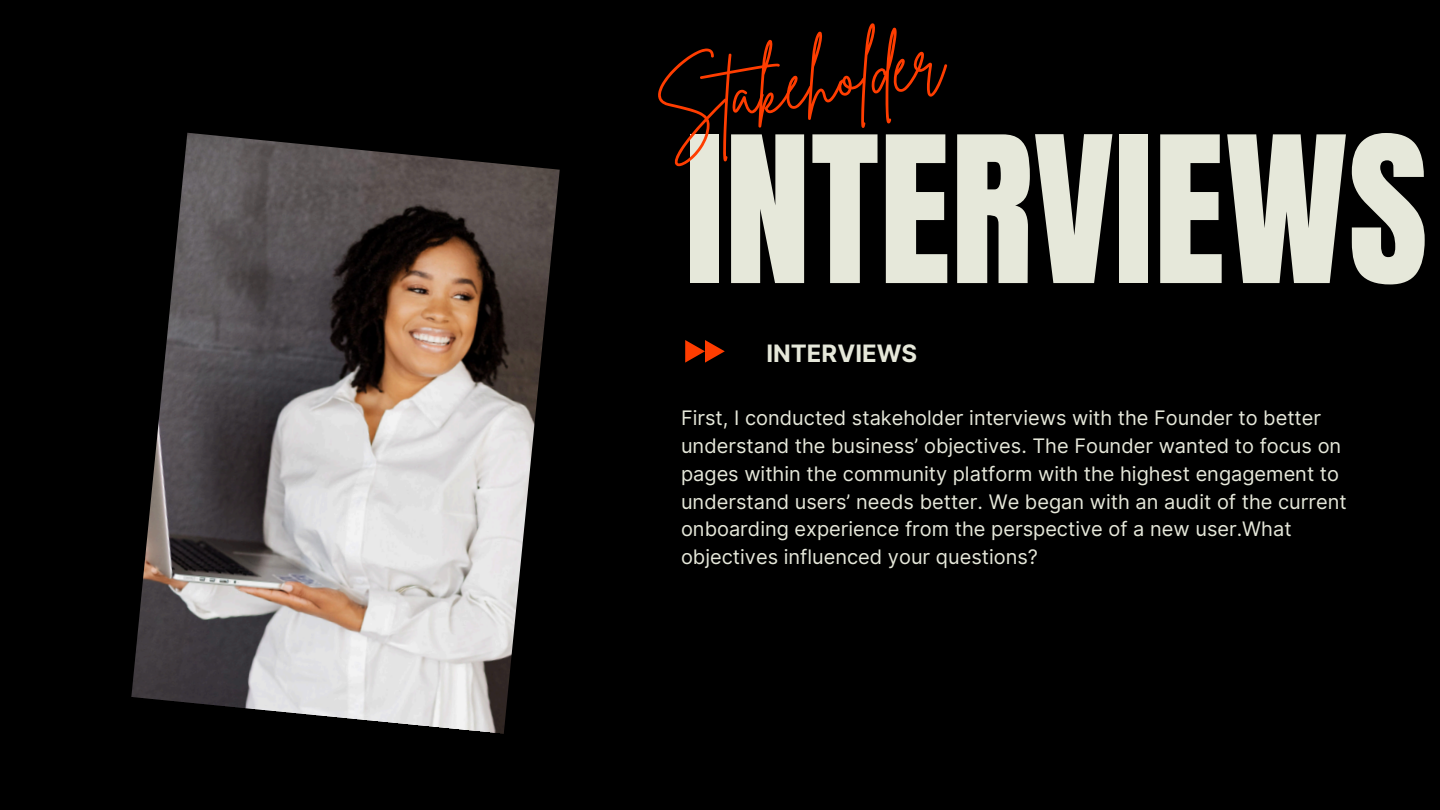
<style>
.page{position:relative;width:1440px;height:810px;background:#000}
.page>*{position:absolute;margin:0;border:0;box-sizing:border-box;transform-origin:0 0}
.t1{font:173.1px "Anton";color:#e6e8da}
.t2{font:72px "Brittany Signature";color:#ff3d00}
.t3{font:700 24px "Inter";color:#e6e8da}
.t4{font:20px/27.8px "Inter";color:#e6e8da}
</style>
<div class="page">
<img style="left:131px;top:133px;width:429px;height:601px">
<svg style="left:685px;top:340px;width:40px;height:23px"></svg>
<h3 class="t2" style="left:649px;top:59px;width:292px;rotate:-9deg">Stakeholder</h3>
<h1 class="t1" style="left:685px;top:86px;width:744px">INTERVIEWS</h1>
<h2 class="t3" style="left:767px;top:339px;width:152px">INTERVIEWS</h2>
<p class="t4" style="left:681px;top:404px;width:667px">First, I conducted stakeholder interviews with the Founder to better understand the business’ objectives. The Founder wanted to focus on pages within the community platform with the highest engagement to understand users’ needs better. We began with an audit of the current onboarding experience from the perspective of a new user.What objectives influenced your questions?</p>
</div>
